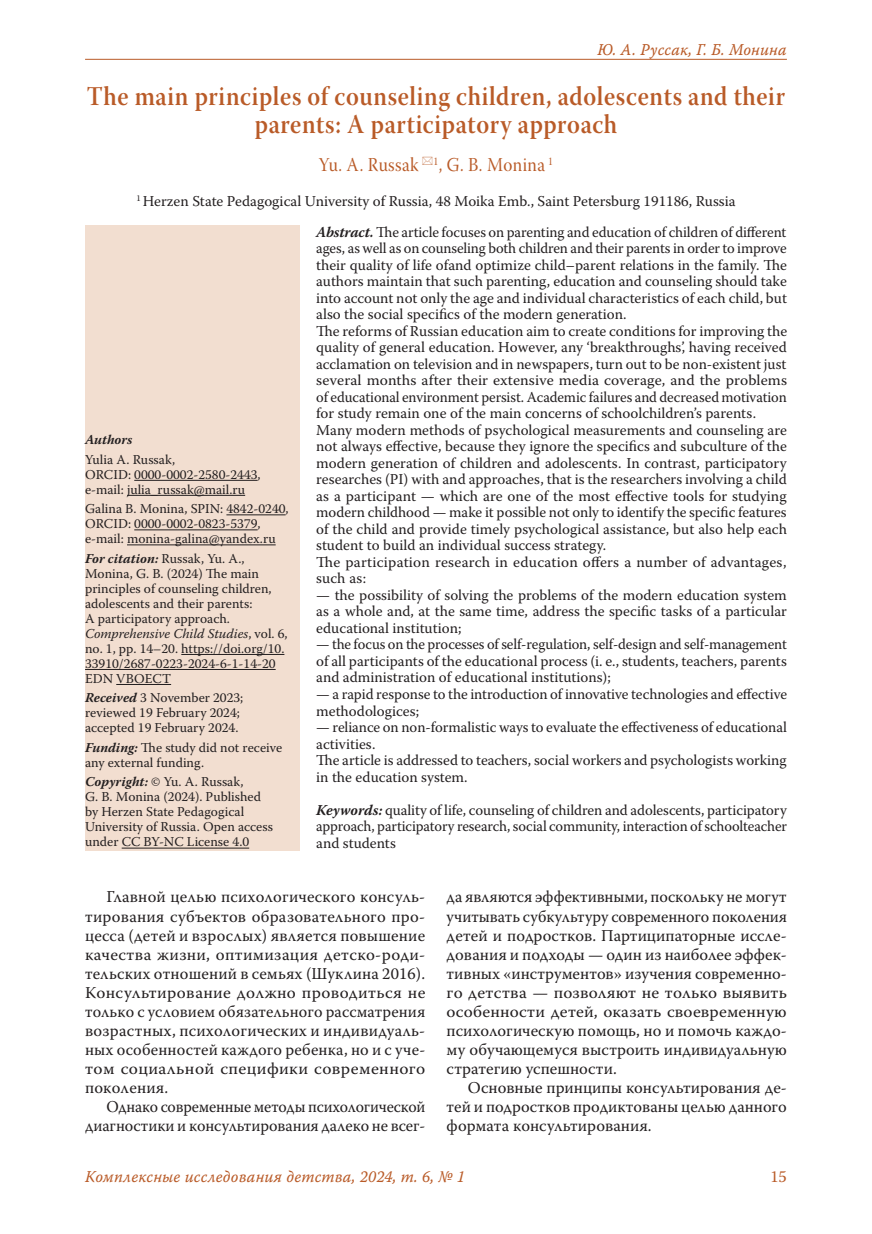
<style>
.page{position:relative;width:872px;height:1234px;background:#fff}
.page>*{position:absolute;margin:0;border:0;box-sizing:border-box;transform-origin:0 0}
.Заголовок_1{font:27px/28.5px "Warnock Pro Semibold Subh";letter-spacing:.025em;color:#b95b28;text-align:center;scale:.9 1}
.Заголовок_2{font:19.5px "Warnock Pro Subh";letter-spacing:.025em;color:#b95b28;scale:.9 1}
.Body{font:16.5px/19px "Warnock Pro";color:#231f20;text-align:justify}
.Body-2{font:16.5px/19px "Warnock Pro";color:#231f20;text-align:right;scale:.96 1}
.t1{font:16.5px "Warnock Pro It Capt";letter-spacing:.01em;color:#b95b28;scale:.95 1}
.t2{font:16.5px "Warnock Pro";color:#b95b28}
.Annotation{font:15px/16.5px "Warnock Pro";color:#231f20;text-align:justify}
.Affiliation{font:15px "Warnock Pro";color:#231f20}
.Affiliation_info{font:13.5px/15px "Warnock Pro";color:#231f20}
.Affiliation_info-2{font:italic 700 13.5px "Warnock Pro";color:#231f20}
.s1{font-weight:700;font-style:italic}
.s2{font-style:italic}
</style>
<div class="page">
<hr style="left:85px;top:59px;width:702px;height:1px;background:#b95b28">
<div style="left:85px;top:225px;width:214px;height:625px;background:#f2ded0"></div>
<hr style="left:134px;top:480px;width:124px;height:1px;background:#231f20">
<hr style="left:127px;top:495px;width:118px;height:1px;background:#231f20">
<hr style="left:226px;top:514px;width:60px;height:1px;background:#231f20">
<hr style="left:134px;top:529px;width:124px;height:1px;background:#231f20">
<hr style="left:127px;top:544px;width:149px;height:1px;background:#231f20">
<hr style="left:181px;top:654px;width:103px;height:1px;background:#231f20">
<hr style="left:85px;top:669px;width:191px;height:1px;background:#231f20">
<hr style="left:116px;top:684px;width:55px;height:1px;background:#231f20">
<hr style="left:122px;top:847px;width:127px;height:1px;background:#231f20">
<p class="t1" style="left:597px;top:39px;width:201px">Ю. А. Руссак, Г. Б. Монина</p>
<p class="Заголовок_1" style="left:87px;top:81px;width:777px">The main principles of counseling children, adolescents and their parents: A participatory approach</p>
<p class="Заголовок_2" style="left:319px;top:154px;width:262px">Yu. A. Russak <sup>1</sup>, G. B. Monina <sup>1</sup></p>
<p class="Affiliation" style="left:136px;top:191px;width:601px"><sup>1</sup> Herzen State Pedagogical University of Russia, 48 Moika Emb., Saint Petersburg 191186, Russia</p>
<p class="Affiliation_info-2" style="left:85px;top:431px;width:49px">Authors</p>
<p class="Affiliation_info" style="left:85px;top:451px;width:177px">Yulia A. Russak,<br>ORCID: 0000-0002-2580-2443, e-mail: julia_russak@mail.ru</p>
<p class="Affiliation_info" style="left:85px;top:501px;width:205px">Galina B. Monina, SPIN: 4842-0240,<br>ORCID: 0000-0002-0823-5379, e-mail: monina-galina@yandex.ru</p>
<p class="Affiliation_info" style="left:85px;top:550px;width:204px"><span class="s1">For citation:</span> Russak, Yu. A.,<br>Monina, G. B. (2024) The main principles of counseling children, adolescents and their parents:<br>A participatory approach.<br><span class="s2">Comprehensive Child Studies</span>, vol. 6, no. 1, pp. 14–20. https://doi.org/10.<br>33910/2687-0223-2024-6-1-14-20<br>EDN VBOECT</p>
<p class="Affiliation_info" style="left:85px;top:690px;width:160px"><span class="s1">Received</span> 3 November 2023; reviewed 19 February 2024; accepted 19 February 2024.</p>
<p class="Affiliation_info" style="left:85px;top:739px;width:199px"><span class="s1">Funding:</span> The study did not receive any external funding.</p>
<p class="Affiliation_info" style="left:85px;top:774px;width:189px"><span class="s1">Copyright:</span> © Yu. A. Russak,<br>G. B. Monina (2024). Published by Herzen State Pedagogical<br>University of Russia. Open access under CC BY-NC License 4.0</p>
<p class="Annotation" style="left:316px;top:223px;width:472px"><span class="s1">Abstract.</span> The article focuses on parenting and education of children of different ages, as well as on counseling both children and their parents in order to improve their quality of life ofand optimize child–parent relations in the family. The authors maintain that such parenting, education and counseling should take into account not only the age and individual characteristics of each child, but also the social specifics of the modern generation.</p>
<p class="Annotation" style="left:316px;top:322px;width:472px">The reforms of Russian education aim to create conditions for improving the quality of general education. However, any ‘breakthroughs’, having received acclamation on television and in newspapers, turn out to be non-existent just several months after their extensive media coverage, and the problems of educational environment persist. Academic failures and decreased motivation for study remain one of the main concerns of schoolchildren’s parents.</p>
<p class="Annotation" style="left:316px;top:421px;width:472px">Many modern methods of psychological measurements and counseling are not always effective, because they ignore the specifics and subculture of the modern generation of children and adolescents. In contrast, participatory researches (PI) with and approaches, that is the researchers involving a child as a participant — which are one of the most effective tools for studying modern childhood — make it possible not only to identify the specific features of the child and provide timely psychological assistance, but also help each student to build an individual success strategy.</p>
<p class="Annotation" style="left:316px;top:553px;width:472px">The participation research in education offers a number of advantages, such as:</p>
<p class="Annotation" style="left:316px;top:586px;width:472px">— the possibility of solving the problems of the modern education system as a whole and, at the same time, address the specific tasks of a particular educational institution;</p>
<p class="Annotation" style="left:316px;top:636px;width:472px">— the focus on the processes of self-regulation, self-design and self-management of all participants of the educational process (i. e., students, teachers, parents and administration of educational institutions);</p>
<p class="Annotation" style="left:316px;top:685px;width:472px">— a rapid response to the introduction of innovative technologies and effective methodologices;</p>
<p class="Annotation" style="left:316px;top:718px;width:472px">— reliance on non-formalistic ways to evaluate the effectiveness of educational activities.</p>
<p class="Annotation" style="left:316px;top:751px;width:472px">The article is addressed to teachers, social workers and psychologists working in the education system.</p>
<p class="Annotation" style="left:316px;top:801px;width:472px"><span class="s1">Keywords:</span> quality of life, counseling of children and adolescents, participatory approach, participatory research, social community, interaction of schoolteacher and students</p>
<p class="Body" style="left:85px;top:887px;width:342px;text-indent:21px">Главной целью психологического консуль&shy;тирования субъектов образовательного про&shy;цесса (детей и взрослых) является повышение качества жизни, оптимизация детско-роди&shy;тельских отношений в семьях (Шуклина 2016).<br>Консультирование должно проводиться не только с условием обязательного рассматрения возрастных, психологических и индивидуаль&shy;ных особенностей каждого ребенка, но и с уче&shy;том социальной специфики современного поколения.</p>
<p class="Body-2" style="left:85px;top:1096px;width:356px">Однако современные методы психологической диагностики и консультирования далеко не всег-</p>
<p class="Body" style="left:446px;top:887px;width:342px">да являются эффективными, поскольку не могут учитывать субкультуру современного поколения детей и подростков. Партиципаторные иссле&shy;дования и подходы — один из наиболее эффек&shy;тивных «инструментов» изучения современно&shy;го детства — позволяют не только выявить особенности детей, оказать своевременную психологическую помощь, но и помочь каждо&shy;му обучающемуся выстроить индивидуальную стратегию успешности.</p>
<p class="Body" style="left:446px;top:1077px;width:342px;text-indent:21px">Основные принципы консультирования де&shy;тей и подростков продиктованы целью данного формата консультирования.</p>
<p class="t1" style="left:85px;top:1166px;width:401px">Комплексные исследования детства, 2024, т. 6, № 1</p>
<p class="t2" style="left:770px;top:1166px;width:18px">15</p>
</div>
